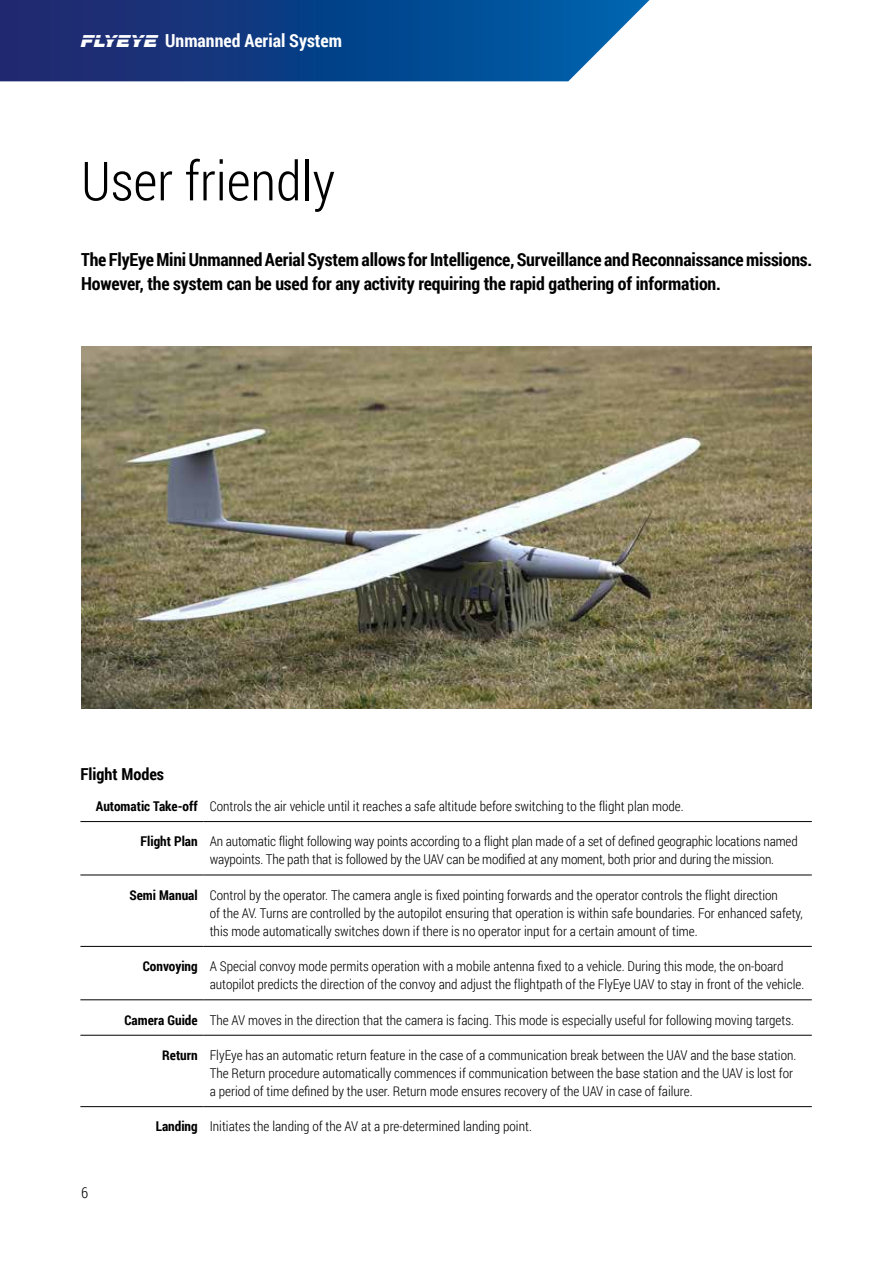
<style>
.page{position:relative;width:893px;height:1263px;background:#fff}
.page>*{position:absolute;margin:0;border:0;box-sizing:border-box;transform-origin:0 0}
.t1{font:300 54px "Roboto Condensed";color:#000}
.t2{font:700 18px/24px "Roboto Condensed";letter-spacing:-.01em;color:#000}
.t3{font:700 18px "Roboto Condensed";color:#fff}
.t4{font:700 16.5px "Roboto Condensed";color:#000}
.t5{font:300 15px "Roboto Condensed";color:#000}
.t6{font:300 13.5px/18px "Roboto Condensed";color:#000}
.s1{font-family:"WBE";font-weight:400}
.s2{font-weight:700}
</style>
<div class="page">
<svg style="left:0;top:0;width:650px;height:81px;background:#194a8e"></svg>
<hr style="left:80px;top:821px;width:124px;height:1px;background:#000">
<hr style="left:204px;top:821px;width:608px;height:1px;background:#000">
<hr style="left:80px;top:875px;width:124px;height:1px;background:#000">
<hr style="left:204px;top:875px;width:608px;height:1px;background:#000">
<hr style="left:80px;top:946px;width:124px;height:1px;background:#000">
<hr style="left:204px;top:946px;width:608px;height:1px;background:#000">
<hr style="left:80px;top:999px;width:124px;height:1px;background:#000">
<hr style="left:204px;top:999px;width:608px;height:1px;background:#000">
<hr style="left:80px;top:1035px;width:124px;height:1px;background:#000">
<hr style="left:204px;top:1035px;width:608px;height:1px;background:#000">
<hr style="left:80px;top:1106px;width:124px;height:1px;background:#000">
<hr style="left:204px;top:1106px;width:608px;height:1px;background:#000">
<img style="left:81px;top:347px;width:730px;height:361px">
<h2 class="t3" style="left:81px;top:28px;width:262px"><span class="s1">FLYEYE</span> Unmanned Aerial System</h2>
<h1 class="t1" style="left:81px;top:144px;width:255px">User friendly</h1>
<h2 class="t2" style="left:81px;top:247px;width:733px">The FlyEye Mini Unmanned Aerial System allows for Intelligence, Surveillance and Reconnaissance missions.<br>However, the system can be used for any activity requiring the rapid gathering of information.</h2>
<p class="t4" style="left:80px;top:763px;width:85px">Flight Modes</p>
<p class="t6" style="left:96px;top:797px;width:589px"><span class="s2">Automatic Take-off</span> Controls the air vehicle until it reaches a safe altitude before switching to the flight plan mode.</p>
<p class="t6" style="left:210px;top:832px;width:589px;text-indent:-69px"><span class="s2">Flight Plan</span> An automatic flight following way points according to a flight plan made of a set of defined geographic locations named waypoints. The path that is followed by the UAV can be modified at any moment, both prior and during the mission.</p>
<p class="t6" style="left:210px;top:885px;width:595px;text-indent:-80px"><span class="s2">Semi Manual</span> Control by the operator. The camera angle is fixed pointing forwards and the operator controls the flight direction<br>of the AV. Turns are controlled by the autopilot ensuring that operation is within safe boundaries. For enhanced safety, this mode automatically switches down if there is no operator input for a certain amount of time.</p>
<p class="t6" style="left:210px;top:957px;width:596px;text-indent:-67px"><span class="s2">Convoying</span> A Special convoy mode permits operation with a mobile antenna fixed to a vehicle. During this mode, the on-board autopilot predicts the direction of the convoy and adjust the flightpath of the FlyEye UAV to stay in front of the vehicle.</p>
<p class="t6" style="left:124px;top:1010px;width:671px"><span class="s2">Camera Guide</span> The AV moves in the direction that the camera is facing. This mode is especially useful for following moving targets.</p>
<p class="t6" style="left:210px;top:1046px;width:588px;text-indent:-48px"><span class="s2">Return</span> FlyEye has an automatic return feature in the case of a communication break between the UAV and the base station.<br>The Return procedure automatically commences if communication between the base station and the UAV is lost for a period of time defined by the user. Return mode ensures recovery of the UAV in case of failure.</p>
<p class="t6" style="left:156px;top:1117px;width:378px"><span class="s2">Landing</span> Initiates the landing of the AV at a pre-determined landing point.</p>
<p class="t5" style="left:81px;top:1182px;width:9px">6</p>
</div>
